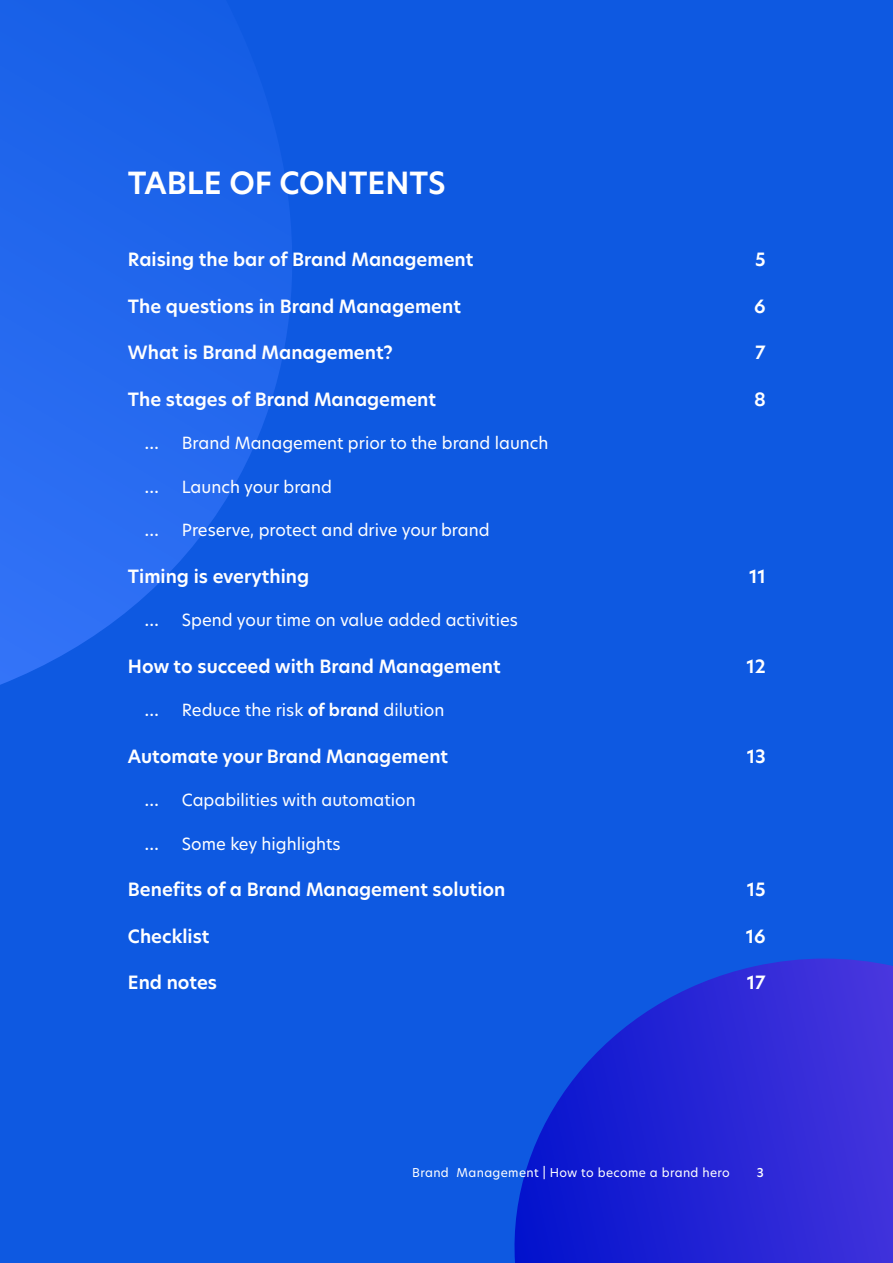
<style>
.page{position:relative;width:893px;height:1263px;background:#0e59e1}
.page>*{position:absolute;margin:0;border:0;box-sizing:border-box;transform-origin:0 0}
.WP_-_TOC_-_Heading{font:600 30px "Hero New";color:#fff}
.t1{font:600 18px "Hero New";color:#fff}
.t2{font:16.5px "Hero New";color:#fff}
.t3{font:500 16.5px "Hero New";color:#fff}
.t4{font:12px "Hero New";letter-spacing:.03em;color:#fff}
.t5{font:500 12px "Hero New";color:#fff}
.s1{font-weight:600}
</style>
<div class="page">
<svg style="left:514px;top:958px;width:379px;height:305px"></svg>
<svg style="left:0;top:0;width:292px;height:685px"></svg>
<p class="WP_-_TOC_-_Heading" style="left:128px;top:163px;width:319px">TABLE OF CONTENTS</p>
<p class="t1" style="left:128px;top:247px;width:347px">Raising the bar of Brand Management</p>
<p class="t1" style="left:755px;top:247px;width:12px">5</p>
<p class="t1" style="left:128px;top:294px;width:335px">The questions in Brand Management</p>
<p class="t1" style="left:754px;top:294px;width:13px">6</p>
<p class="t1" style="left:128px;top:340px;width:267px">What is Brand Management?</p>
<p class="t1" style="left:755px;top:340px;width:12px">7</p>
<p class="t1" style="left:128px;top:387px;width:310px">The stages of Brand Management</p>
<p class="t1" style="left:754px;top:387px;width:13px">8</p>
<p class="t3" style="left:145px;top:432px;width:16px">…</p>
<p class="t2" style="left:182px;top:432px;width:368px">Brand Management prior to the brand launch</p>
<p class="t3" style="left:145px;top:475px;width:16px">…</p>
<p class="t2" style="left:182px;top:475px;width:151px">Launch your brand</p>
<p class="t3" style="left:145px;top:519px;width:16px">…</p>
<p class="t2" style="left:182px;top:519px;width:309px">Preserve, protect and drive your brand</p>
<p class="t1" style="left:128px;top:564px;width:183px">Timing is everything</p>
<p class="t1" style="left:749px;top:564px;width:18px">11</p>
<p class="t3" style="left:145px;top:609px;width:16px">…</p>
<p class="t2" style="left:182px;top:609px;width:338px">Spend your time on value added activities</p>
<p class="t1" style="left:128px;top:654px;width:374px">How to succeed with Brand Management</p>
<p class="t1" style="left:746px;top:654px;width:21px">12</p>
<p class="t3" style="left:145px;top:699px;width:16px">…</p>
<p class="t2" style="left:182px;top:699px;width:264px">Reduce the risk <span class="s1">of brand</span> dilution</p>
<p class="t1" style="left:128px;top:744px;width:322px">Automate your Brand Management</p>
<p class="t1" style="left:747px;top:744px;width:21px">13</p>
<p class="t3" style="left:145px;top:789px;width:16px">…</p>
<p class="t2" style="left:182px;top:789px;width:235px">Capabilities with automation</p>
<p class="t3" style="left:145px;top:832px;width:16px">…</p>
<p class="t2" style="left:182px;top:832px;width:160px">Some key highlights</p>
<p class="t1" style="left:128px;top:877px;width:379px">Benefits of a Brand Management solution</p>
<p class="t1" style="left:747px;top:877px;width:20px">15</p>
<p class="t1" style="left:128px;top:924px;width:83px">Checklist</p>
<p class="t1" style="left:746px;top:924px;width:21px">16</p>
<p class="t1" style="left:128px;top:970px;width:91px">End notes</p>
<p class="t1" style="left:747px;top:970px;width:20px">17</p>
<p class="t4" style="left:412px;top:1164px;width:319px">Brand Management | How to become a brand hero</p>
<p class="t5" style="left:757px;top:1164px;width:9px">3</p>
</div>
